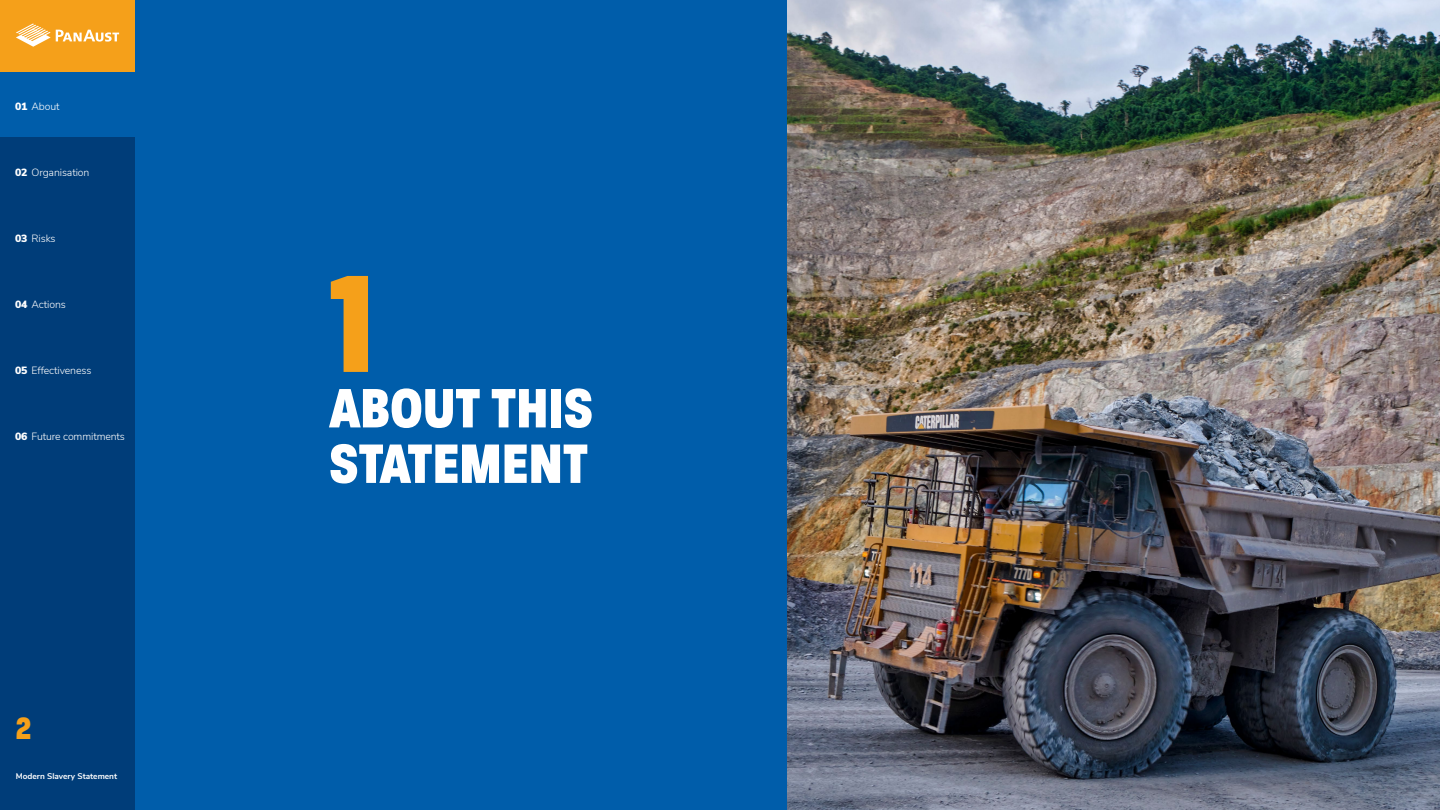
<style>
.page{position:relative;width:1440px;height:810px;background:#fff}
.page>*{position:absolute;margin:0;border:0;box-sizing:border-box;transform-origin:0 0}
.t1{font:800 150px "Paralucent Condensed";color:#f5a01a}
.t2{font:800 60px/55.5px "Paralucent Condensed";color:#fff}
.t3{font:800 33.45px "Paralucent Condensed";color:#f5a01a}
.t4{font:300 10.5px "Nunito Sans";letter-spacing:-.01em;color:#fff}
.t5{font:700 8.25px "Nunito Sans";color:#fff}
.s1{font-weight:900}
</style>
<div class="page">
<div style="left:0;top:0;width:135px;height:810px;background:#003d79"></div>
<div style="left:0;top:71px;width:135px;height:66px;background:#005daa"></div>
<div style="left:0;top:0;width:135px;height:71px;background:#f5a01a"></div>
<svg style="left:16px;top:24px;width:103px;height:23px"></svg>
<div style="left:135px;top:0;width:653px;height:810px;background:#005daa"></div>
<img style="left:788px;top:0;width:652px;height:810px">
<p class="t4" style="left:15px;top:98px;width:46px"><span class="s1">01</span> About</p>
<p class="t4" style="left:15px;top:164px;width:76px"><span class="s1">02</span> Organisation</p>
<p class="t4" style="left:15px;top:230px;width:42px"><span class="s1">03</span> Risks</p>
<p class="t4" style="left:15px;top:296px;width:52px"><span class="s1">04</span> Actions</p>
<p class="t4" style="left:15px;top:362px;width:78px"><span class="s1">05</span> Effectiveness</p>
<p class="t4" style="left:15px;top:428px;width:111px"><span class="s1">06</span> Future commitments</p>
<h3 class="t3" style="left:16px;top:708px;width:17px">2</h3>
<p class="t5" style="left:16px;top:770px;width:103px">Modern Slavery Statement</p>
<h1 class="t1" style="left:329px;top:234px;width:47px">1</h1>
<h2 class="t2" style="left:329px;top:380px;width:265px">ABOUT THIS<br>STATEMENT</h2>
</div>
